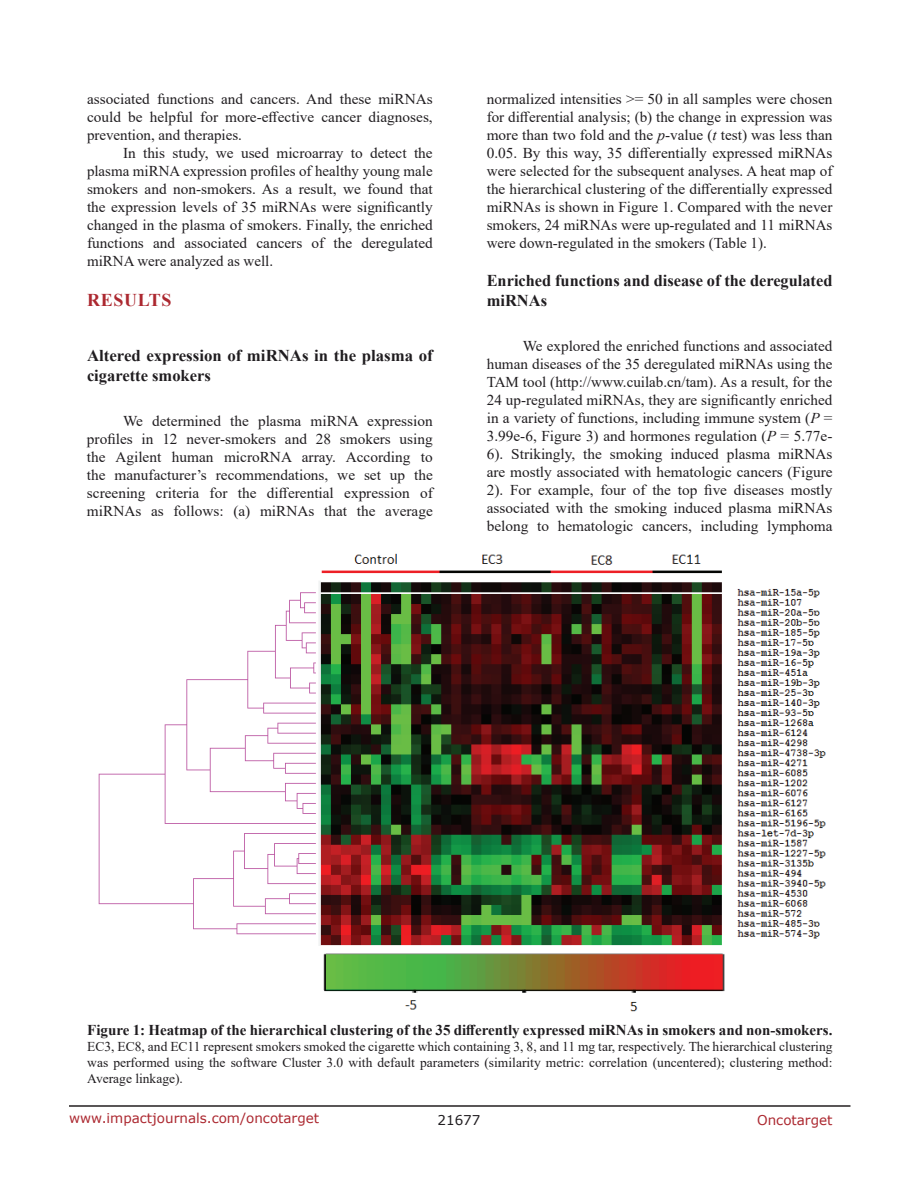
<style>
.page{position:relative;width:918px;height:1188px;background:#fff}
.page>*{position:absolute;margin:0;border:0;box-sizing:border-box;transform-origin:0 0}
.t1{font:700 18px "Times New Roman";letter-spacing:.035em;color:#ac2830}
.t2{font:700 16.5px/19.8px "Times New Roman";color:#201d20}
.t3{font:15px/18px "Times New Roman";color:#201d20;text-align:justify}
.t4{font:700 15px "Times New Roman";color:#201d20}
.t5{font:13.5px/16.2px "Times New Roman";color:#201d20;text-align:justify}
.t6{font:13.5px "Verdana";color:#ac2830}
.t7{font:13.5px "Verdana";color:#201d20}
.s1{font-style:italic}
</style>
<div class="page">
<hr style="left:69px;top:1105px;width:781px;height:2px;background:#231f20">
<img style="left:98px;top:553px;width:728px;height:459px">
<p class="t3" style="left:87px;top:90px;width:347px">associated functions and cancers. And these miRNAs could be helpful for more-effective cancer diagnoses, prevention, and therapies.</p>
<p class="t3" style="left:87px;top:144px;width:347px;text-indent:36px">In this study, we used microarray to detect the plasma miRNA expression profiles of healthy young male smokers and non-smokers. As a result, we found that the expression levels of 35 miRNAs were significantly changed in the plasma of smokers. Finally, the enriched functions and associated cancers of the deregulated miRNA were analyzed as well.</p>
<p class="t1" style="left:87px;top:287px;width:74px">RESULTS</p>
<p class="t2" style="left:87px;top:345px;width:347px">Altered expression of miRNAs in the plasma of cigarette smokers</p>
<p class="t3" style="left:87px;top:412px;width:347px;text-indent:36px">We determined the plasma miRNA expression profiles in 12 never-smokers and 28 smokers using the Agilent human microRNA array. According to the manufacturer’s recommendations, we set up the screening criteria for the differential expression of miRNAs as follows: (a) miRNAs that the average</p>
<p class="t3" style="left:487px;top:90px;width:347px">normalized intensities &gt;= 50 in all samples were chosen for differential analysis; (b) the change in expression was more than two fold and the <span class="s1">p</span>-value (<span class="s1">t</span> test) was less than 0.05. By this way, 35 differentially expressed miRNAs were selected for the subsequent analyses. A heat map of the hierarchical clustering of the differentially expressed miRNAs is shown in Figure 1. Compared with the never smokers, 24 miRNAs were up-regulated and 11 miRNAs were down-regulated in the smokers (Table 1).</p>
<p class="t2" style="left:487px;top:270px;width:347px">Enriched functions and disease of the deregulated miRNAs</p>
<p class="t3" style="left:487px;top:336px;width:347px;text-indent:36px">We explored the enriched functions and associated human diseases of the 35 deregulated miRNAs using the TAM tool (http://www.cuilab.cn/tam). As a result, for the 24 up-regulated miRNAs, they are significantly enriched in a variety of functions, including immune system (<span class="s1">P</span> = 3.99e-6, Figure 3) and hormones regulation (<span class="s1">P</span> = 5.77e-6). Strikingly, the smoking induced plasma miRNAs are mostly associated with hematologic cancers (Figure 2). For example, four of the top five diseases mostly associated with the smoking induced plasma miRNAs belong to hematologic cancers, including lymphoma</p>
<p class="t4" style="left:87px;top:1019px;width:747px">Figure 1: Heatmap of the hierarchical clustering of the 35 differently expressed miRNAs in smokers and non-smokers.</p>
<p class="t5" style="left:87px;top:1038px;width:747px">EC3, EC8, and EC11 represent smokers smoked the cigarette which containing 3, 8, and 11 mg tar, respectively. The hierarchical clustering was performed using the software Cluster 3.0 with default parameters (similarity metric: correlation (uncentered); clustering method:<br>Average linkage).</p>
<p class="t6" style="left:69px;top:1109px;width:252px">www.impactjournals.com/oncotarget</p>
<p class="t7" style="left:438px;top:1111px;width:44px">21677</p>
<p class="t6" style="left:757px;top:1111px;width:77px">Oncotarget</p>
</div>
